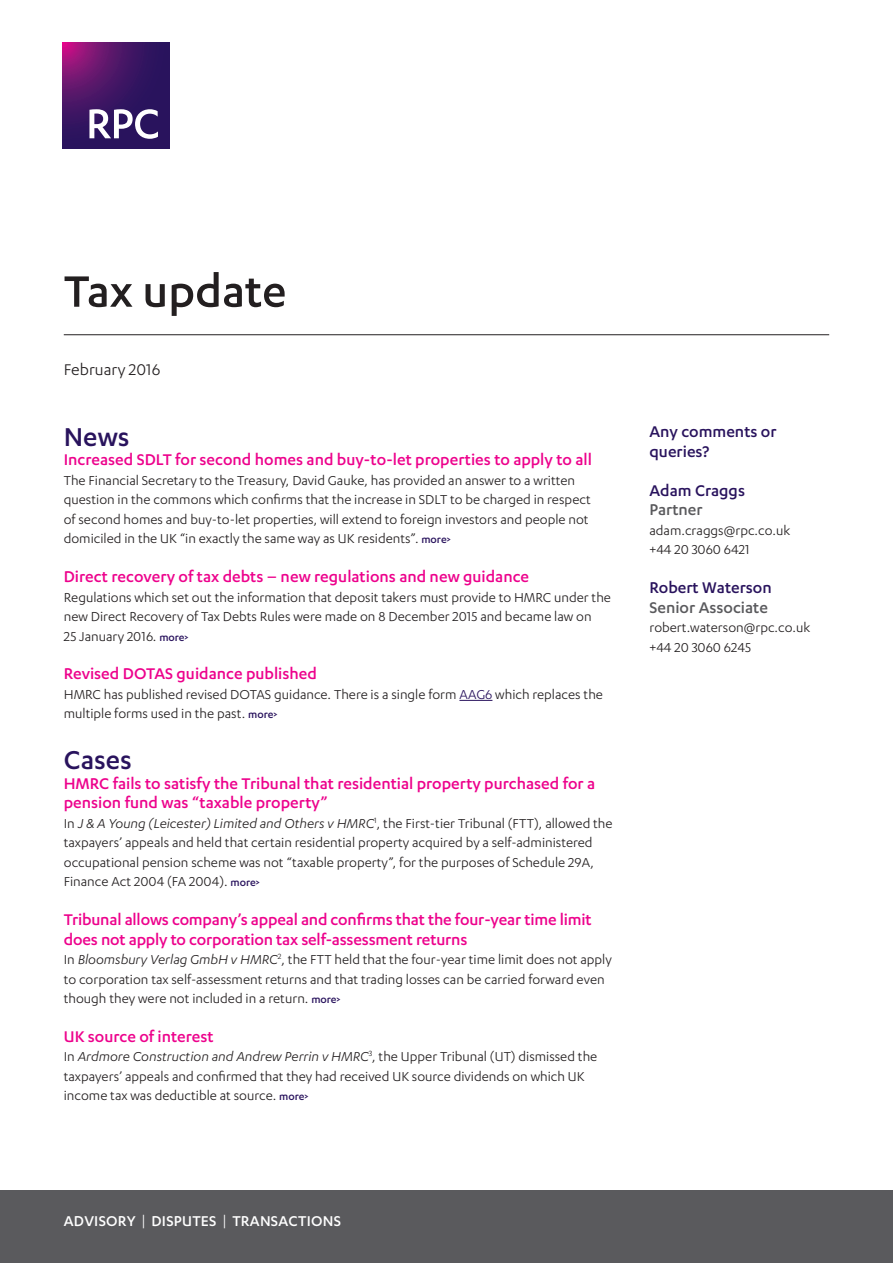
<style>
.page{position:relative;width:893px;height:1263px;background:#fff}
.page>*{position:absolute;margin:0;border:0;box-sizing:border-box;transform-origin:0 0}
.Main_cover_title__on{font:500 51px "Karbon";color:#231f20}
.Update_section_title{font:500 30px "Karbon";color:#29135d}
.Heading_2__pink{font:500 18px/19.5px "Karbon";color:#ed028c}
.Contacts_Name{font:500 18px "Karbon";color:#29135d}
.Contacts_position{font:500 18px "Karbon";color:#5a5a5d}
.Contacts_title{font:500 18px/19.5px "Karbon";color:#29135d}
.Date_style{font:18px "Karbon";color:#231f20}
.t1{font:500 16.5px "Karbon";letter-spacing:.015em;color:#fff}
.Body{font:15px/19.5px "Karbon";color:#231f20}
.Contacts_email_tel{font:15px "Karbon";color:#231f20}
.s1{font-weight:500;font-size:12px;color:#29135d}
.s2{color:#29135d}
.s3{font-style:italic}
.s4{font-weight:400}
</style>
<div class="page">
<svg style="left:63px;top:43px;width:106px;height:106px;background:#461565"></svg>
<svg style="left:89px;top:109px;width:69px;height:30px"></svg>
<div style="left:0;top:1191px;width:893px;height:72px;background:#5a5a5d"></div>
<hr style="left:64px;top:334px;width:765px;height:1px;background:#231f20">
<hr style="left:459px;top:700px;width:33px;height:1px;background:#29135d">
<p class="Main_cover_title__on" style="left:64px;top:263px;width:224px">Tax update</p>
<p class="Date_style" style="left:64px;top:360px;width:98px">February 2016</p>
<p class="Update_section_title" style="left:64px;top:420px;width:67px">News</p>
<p class="Heading_2__pink" style="left:64px;top:449px;width:530px">Increased SDLT for second homes and buy-to-let properties to apply to all</p>
<p class="Body" style="left:64px;top:470px;width:529px">The Financial Secretary to the Treasury, David Gauke, has provided an answer to a written question in the commons which confirms that the increase in SDLT to be charged in respect of second homes and buy-to-let properties, will extend to foreign investors and people not domiciled in the UK “in exactly the same way as UK residents”. <span class="s1">more&gt;</span></p>
<p class="Heading_2__pink" style="left:64px;top:566px;width:467px">Direct recovery of tax debts – new regulations and new guidance</p>
<p class="Body" style="left:64px;top:587px;width:549px">Regulations which set out the information that deposit takers must provide to HMRC under the new Direct Recovery of Tax Debts Rules were made on 8 December 2015 and became law on<br>25 January 2016. <span class="s1">more&gt;</span></p>
<p class="Heading_2__pink" style="left:64px;top:663px;width:255px">Revised DOTAS guidance published</p>
<p class="Body" style="left:64px;top:684px;width:541px">HMRC has published revised DOTAS guidance. There is a single form <span class="s2">AAG6</span> which replaces the multiple forms used in the past. <span class="s1">more&gt;</span></p>
<p class="Update_section_title" style="left:64px;top:743px;width:70px">Cases</p>
<p class="Heading_2__pink" style="left:64px;top:773px;width:533px">HMRC fails to satisfy the Tribunal that residential property purchased for a pension fund was “taxable property”</p>
<p class="Body" style="left:64px;top:813px;width:550px">In <span class="s3">J &amp; A Young (Leicester) Limited and Others v HMRC</span><sup>1</sup>, the First-tier Tribunal (FTT), allowed the taxpayers’ appeals and held that certain residential property acquired by a self-administered occupational pension scheme was not “taxable property”, for the purposes of Schedule 29A, Finance Act 2004 (FA 2004). <span class="s1">more&gt;</span></p>
<p class="Heading_2__pink" style="left:64px;top:909px;width:529px">Tribunal allows company’s appeal and confirms that the four-year time limit does not apply to corporation tax self-assessment returns</p>
<p class="Body" style="left:64px;top:949px;width:550px">In <span class="s3">Bloomsbury Verlag GmbH v HMRC</span><sup>2</sup>, the FTT held that the four-year time limit does not apply to corporation tax self-assessment returns and that trading losses can be carried forward even though they were not included in a return. <span class="s1">more&gt;</span></p>
<p class="Heading_2__pink" style="left:64px;top:1026px;width:151px">UK source of interest</p>
<p class="Body" style="left:64px;top:1047px;width:535px">In <span class="s3">Ardmore Construction and Andrew Perrin v HMRC</span><sup>3</sup>, the Upper Tribunal (UT) dismissed the taxpayers’ appeals and confirmed that they had received UK source dividends on which UK income tax was deductible at source. <span class="s1">more&gt;</span></p>
<p class="Contacts_title" style="left:649px;top:422px;width:129px">Any comments or queries?</p>
<p class="Contacts_Name" style="left:649px;top:480px;width:97px">Adam Craggs</p>
<p class="Contacts_position" style="left:649px;top:500px;width:55px">Partner</p>
<p class="Contacts_email_tel" style="left:649px;top:522px;width:142px">adam.craggs@rpc.co.uk</p>
<p class="Contacts_email_tel" style="left:649px;top:542px;width:102px">+44 20 3060 6421</p>
<p class="Contacts_Name" style="left:649px;top:578px;width:124px">Robert Waterson</p>
<p class="Contacts_position" style="left:649px;top:597px;width:120px">Senior Associate</p>
<p class="Contacts_email_tel" style="left:649px;top:619px;width:162px">robert.waterson@rpc.co.uk</p>
<p class="Contacts_email_tel" style="left:649px;top:639px;width:103px">+44 20 3060 6245</p>
<p class="t1" style="left:64px;top:1212px;width:279px">ADVISORY <span class="s4">|</span> DISPUTES <span class="s4">|</span> TRANSACTIONS</p>
</div>
